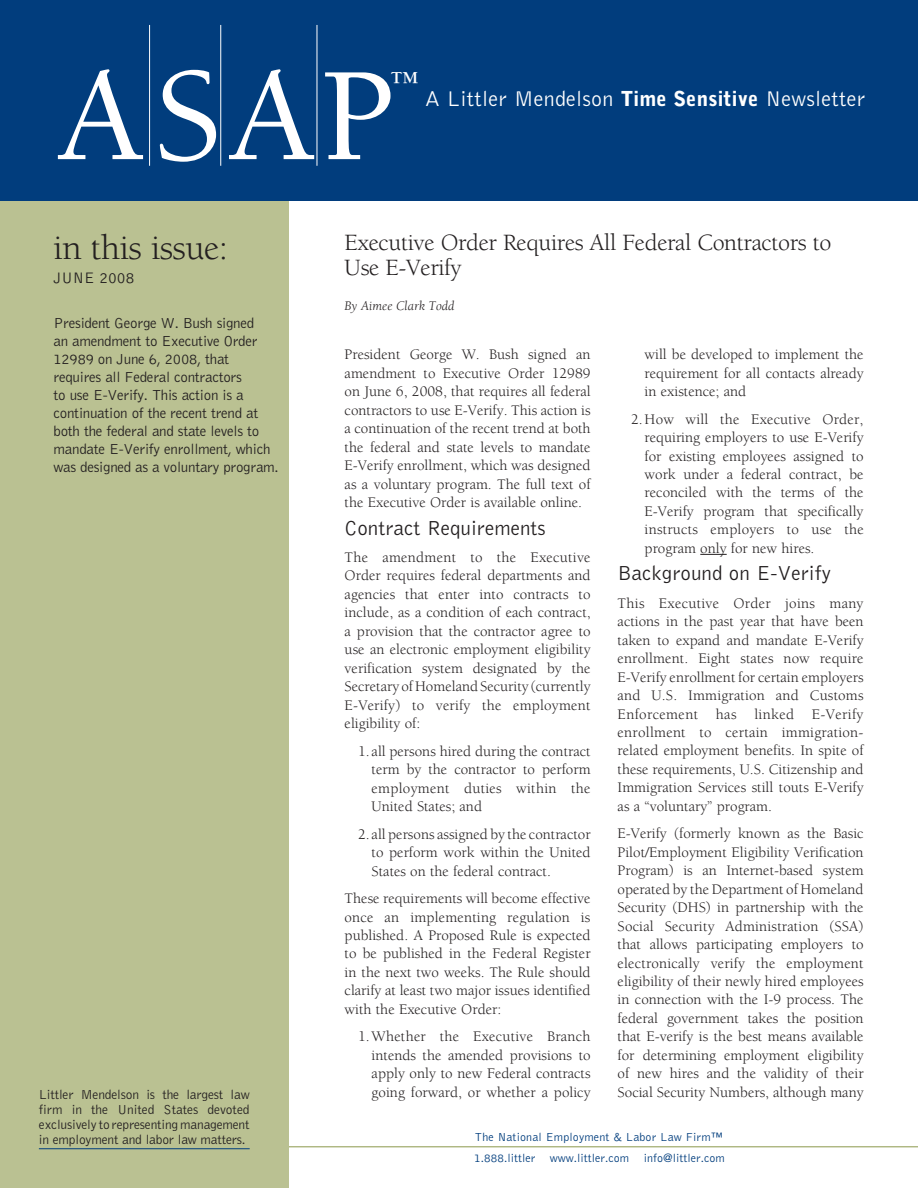
<style>
.page{position:relative;width:918px;height:1188px;background:#fff}
.page>*{position:absolute;margin:0;border:0;box-sizing:border-box;transform-origin:0 0}
.t1{font:500 136.5px "Berkeley";color:#fff}
.t2{font:36px "Berkeley";letter-spacing:-.015em;color:#231f20}
.t3{font:500 29.85px "Berkeley";color:#fff}
.t4{font:24px/25.5px "Berkeley";letter-spacing:-.015em;color:#231f20}
.t5{font:300 22.05px "Bell Gothic";letter-spacing:.01em;color:#fff}
.t6{font:300 21px "Bell Gothic";color:#231f20}
.t7{font:300 15.75px "Bell Gothic";color:#231f20}
.t8{font:15px/18.5px "Berkeley";color:#231f20;text-align:justify}
.t9{font:300 15px/18px "Bell Gothic";letter-spacing:-.02em;color:#231f20}
.t10{font:300 13.5px/15px "Bell Gothic";letter-spacing:-.015em;color:#231f20;text-align:justify}
.t11{font:italic 13.5px "Berkeley";color:#231f20}
.t12{font:300 12px/21.3px "Bell Gothic";color:#013d7d}
.s1{font-weight:900;font-size:20.55px}
</style>
<div class="page">
<hr style="left:281px;top:1146px;width:637px;height:1px;background:#abb47c">
<div style="left:0;top:200px;width:289px;height:988px;background:#bac192"></div>
<div style="left:0;top:0;width:918px;height:200px;background:#013d7d"></div>
<svg style="left:700px;top:554px;width:27px;height:1px"></svg>
<hr style="left:317px;top:25px;width:1px;height:141px;background:#fff">
<hr style="left:220px;top:25px;width:1px;height:141px;background:#fff">
<hr style="left:149px;top:25px;width:1px;height:141px;background:#fff">
<hr style="left:39px;top:1148px;width:211px;height:1px;background:#013d7d">
<h1 class="t1" style="left:57px;top:44px;width:340px">ASAP</h1>
<h3 class="t3" style="left:391px;top:66px;width:31px">™</h3>
<h3 class="t5" style="left:425px;top:87px;width:442px">A Littler Mendelson <span class="s1">Time Sensitive</span> Newsletter</h3>
<h2 class="t2" style="left:54px;top:228px;width:176px">in this issue:</h2>
<p class="t7" style="left:54px;top:269px;width:82px">June 2008</p>
<p class="t9" style="left:54px;top:314px;width:227px">President George W. Bush signed<br>an amendment to Executive Order 12989 on June 6, 2008, that requires all Federal contractors<br>to use E-Verify. This action is a continuation of the recent trend at both the federal and state levels to mandate E-Verify enrollment, which was designed as a voluntary program.</p>
<p class="t10" style="left:39px;top:1087px;width:212px">Littler Mendelson is the largest law firm in the U nited States devoted exclusively to representing management in employment and labor law matters.</p>
<h3 class="t4" style="left:345px;top:230px;width:489px">Executive Order Requires All Federal Contractors to<br>Use E-Verify</h3>
<p class="t11" style="left:345px;top:298px;width:111px">By Aimee Clark Todd</p>
<p class="t8" style="left:345px;top:346px;width:248px">President George W. Bush signed an amendment to Executive Order 12989 on June 6, 2008, that requires all federal contractors to use E-Verify. This action is a continuation of the recent trend at both the federal and state levels to mandate E-Verify enrollment, which was designed as a voluntary program. The full text of the Executive Order is available online.</p>
<h3 class="t6" style="left:345px;top:516px;width:203px">Contract Requirements</h3>
<p class="t8" style="left:345px;top:548px;width:248px">The amendment to the Executive Order requires federal departments and agencies that enter into contracts to include, as a condition of each contract, a provision that the contractor agree to use an electronic employment eligibility verification system designated by the Secretary of Homeland Security (currently E-Verify) to verify the employment eligibility of:</p>
<p class="t8" style="left:372px;top:742px;width:221px;text-indent:-14px">1. all persons hired during the contract term by the contractor to perform employment duties within the United States; and</p>
<p class="t8" style="left:372px;top:825px;width:221px;text-indent:-14px">2. all persons assigned by the contractor to perform work within the United States on the federal contract.</p>
<p class="t8" style="left:345px;top:889px;width:248px">These requirements will become effective once an implementing regulation is published. A Proposed Rule is expected to be published in the Federal Register in the next two weeks. The Rule should clarify at least two major issues identified with the Executive Order:</p>
<p class="t8" style="left:372px;top:1028px;width:221px;text-indent:-14px">1.Whether the Executive Branch intends the amended provisions to apply only to new Federal contracts going forward, or whether a policy</p>
<p class="t8" style="left:645px;top:346px;width:221px">will be developed to implement the requirement for all contacts already in existence; and</p>
<p class="t8" style="left:645px;top:410px;width:221px;text-indent:-14px">2.How will the Executive Order, requiring employers to use E-Verify for existing employees assigned to work under a federal contract, be reconciled with the terms of the E-Verify program that specifically instructs employers to use the program only for new hires.</p>
<h3 class="t6" style="left:618px;top:562px;width:215px">Background on E-Verify</h3>
<p class="t8" style="left:618px;top:594px;width:248px">This Executive Order joins many actions in the past year that have been taken to expand and mandate E-Verify enrollment. Eight states now require E-Verify enrollment for certain employers and U.S. Immigration and Customs Enforcement has linked E-Verify enrollment to certain immigration&shy;related employment benefits. In spite of these requirements, U.S. Citizenship and Immigration Services still touts E-Verify as a “voluntary” program.</p>
<p class="t8" style="left:618px;top:825px;width:248px">E-Verify (formerly known as the Basic Pilot/Employment Eligibility Verification Program) is an Internet-based system operated by the Department of Homeland Security (DHS) in partnership with the Social Security Administration (SSA) that allows participating employers to electronically verify the employment eligibility of their newly hired employees in connection with the I-9 process. The federal government takes the position that E-verify is the best means available for determining employment eligibility of new hires and the validity of their Social Security Numbers, although many</p>
<p class="t12" style="left:474px;top:1127px;width:252px">The National Employment &amp; Labor Law Firm™<br>1.888.littler www.littler.com info@littler.com</p>
</div>
